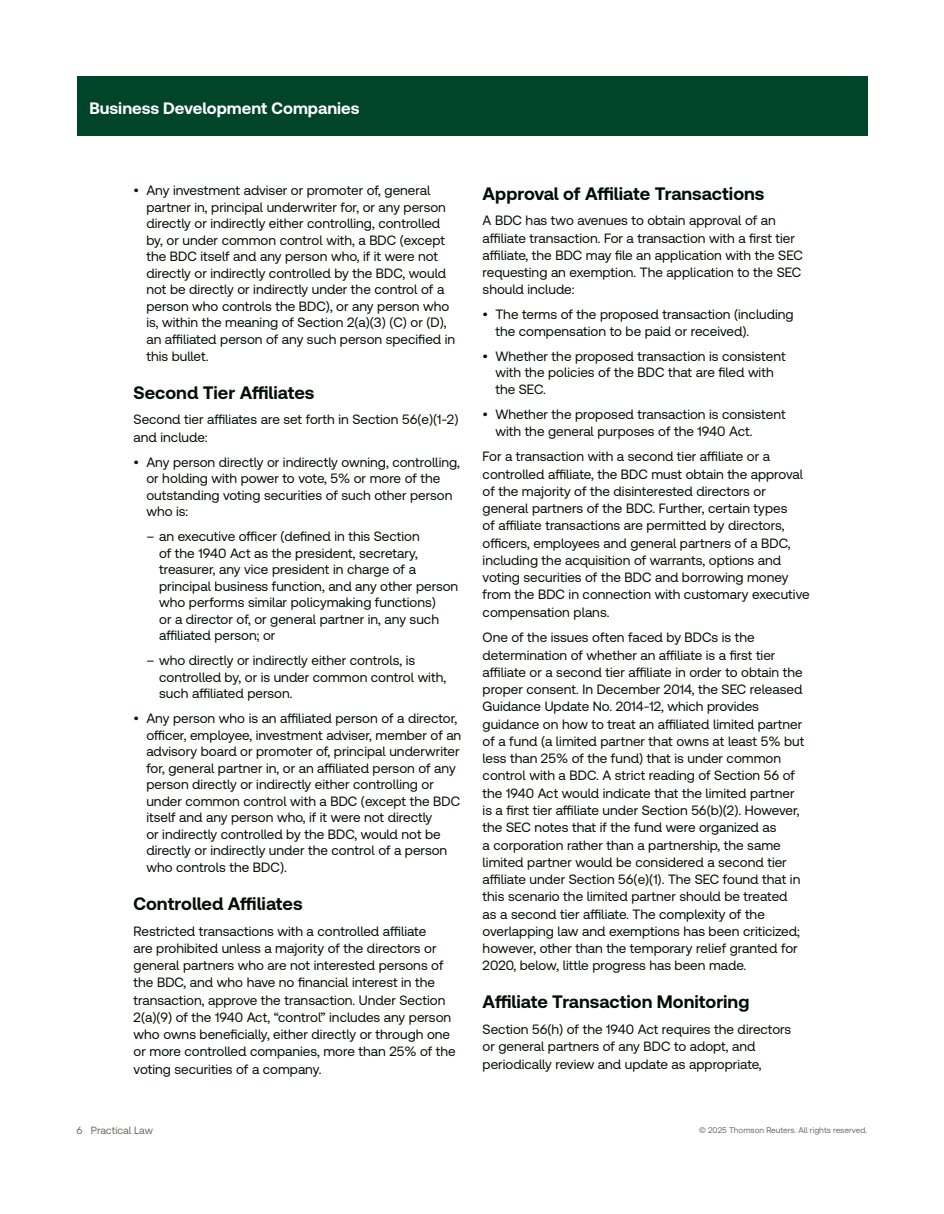
<style>
.page{position:relative;width:944px;height:1214px;background:#fff}
.page>*{position:absolute;margin:0;border:0;box-sizing:border-box;transform-origin:0 0}
.t1{font:700 18px "Clario";color:#020f06}
.t2{font:700 16.5px "Clario";color:#fff}
.t3{font:13.5px/17.2px "Clario";color:#020f06}
.t4{font:10.5px "Clario";color:#676d66}
.t5{font:8.25px "Clario";color:#676d66}
</style>
<div class="page">
<div style="left:77px;top:77px;width:790px;height:59px;background:#004529"></div>
<p class="t2" style="left:89px;top:98px;width:272px">Business Development Companies</p>
<p class="t3" style="left:146px;top:182px;width:310px;line-height:16.5px;text-indent:-13px">• Any investment adviser or promoter of, general partner in, principal underwriter for, or any person directly or indirectly either controlling, controlled by, or under common control with, a BDC (except the BDC itself and any person who, if it were not directly or indirectly controlled by the BDC, would not be directly or indirectly under the control of a person who controls the BDC), or any person who is, within the meaning of Section 2(a)(3) (C) or (D), an affiliated person of any such person specified in this bullet.</p>
<h1 class="t1" style="left:134px;top:381px;width:182px">Second Tier Affiliates</h1>
<p class="t3" style="left:134px;top:410px;width:326px">Second tier affiliates are set forth in Section 56(e)(1-2) and include:</p>
<p class="t3" style="left:146px;top:453px;width:315px;line-height:16.5px;text-indent:-13px">• Any person directly or indirectly owning, controlling, or holding with power to vote, 5% or more of the outstanding voting securities of such other person who is:</p>
<p class="t3" style="left:159px;top:527px;width:301px;line-height:16.5px;text-indent:-13px">– an executive officer (defined in this Section<br>of the 1940 Act as the president, secretary, treasurer, any vice president in charge of a principal business function, and any other person who performs similar policymaking functions)<br>or a director of, or general partner in, any such affiliated person; or</p>
<p class="t3" style="left:159px;top:651px;width:288px;line-height:16.5px;text-indent:-13px">– who directly or indirectly either controls, is controlled by, or is under common control with, such affiliated person.</p>
<p class="t3" style="left:146px;top:709px;width:316px;line-height:16.5px;text-indent:-13px">• Any person who is an affiliated person of a director, officer, employee, investment adviser, member of an advisory board or promoter of, principal underwriter for, general partner in, or an affiliated person of any person directly or indirectly either controlling or under common control with a BDC (except the BDC itself and any person who, if it were not directly<br>or indirectly controlled by the BDC, would not be directly or indirectly under the control of a person who controls the BDC).</p>
<h1 class="t1" style="left:134px;top:892px;width:170px">Controlled Affiliates</h1>
<p class="t3" style="left:134px;top:921px;width:324px">Restricted transactions with a controlled affiliate<br>are prohibited unless a majority of the directors or general partners who are not interested persons of the BDC, and who have no financial interest in the transaction, approve the transaction. Under Section 2(a)(9) of the 1940 Act, “control” includes any person who owns beneficially, either directly or through one or more controlled companies, more than 25% of the voting securities of a company.</p>
<h1 class="t1" style="left:482px;top:182px;width:283px">Approval of Affiliate Transactions</h1>
<p class="t3" style="left:482px;top:212px;width:322px">A BDC has two avenues to obtain approval of an affiliate transaction. For a transaction with a first tier affiliate, the BDC may file an application with the SEC requesting an exemption. The application to the SEC should include:</p>
<p class="t3" style="left:495px;top:306px;width:300px;line-height:16.5px;text-indent:-13px">• The terms of the proposed transaction (including the compensation to be paid or received).</p>
<p class="t3" style="left:495px;top:347px;width:292px;line-height:16.5px;text-indent:-13px">• Whether the proposed transaction is consistent with the policies of the BDC that are filed with the SEC.</p>
<p class="t3" style="left:495px;top:405px;width:292px;line-height:16.5px;text-indent:-13px">• Whether the proposed transaction is consistent with the general purposes of the 1940 Act.</p>
<p class="t3" style="left:482px;top:447px;width:328px">For a transaction with a second tier affiliate or a controlled affiliate, the BDC must obtain the approval of the majority of the disinterested directors or general partners of the BDC. Further, certain types<br>of affiliate transactions are permitted by directors, officers, employees and general partners of a BDC, including the acquisition of warrants, options and voting securities of the BDC and borrowing money from the BDC in connection with customary executive compensation plans.</p>
<p class="t3" style="left:482px;top:628px;width:323px">One of the issues often faced by BDCs is the determination of whether an affiliate is a first tier affiliate or a second tier affiliate in order to obtain the proper consent. In December 2014, the SEC released Guidance Update No. 2014-12, which provides guidance on how to treat an affiliated limited partner of a fund (a limited partner that owns at least 5% but less than 25% of the fund) that is under common control with a BDC. A strict reading of Section 56 of the 1940 Act would indicate that the limited partner is a first tier affiliate under Section 56(b)(2). However, the SEC notes that if the fund were organized as<br>a corporation rather than a partnership, the same limited partner would be considered a second tier affiliate under Section 56(e)(1). The SEC found that in this scenario the limited partner should be treated as a second tier affiliate. The complexity of the overlapping law and exemptions has been criticized; however, other than the temporary relief granted for 2020, below, little progress has been made.</p>
<h1 class="t1" style="left:482px;top:990px;width:268px">Affiliate Transaction Monitoring</h1>
<p class="t3" style="left:482px;top:1020px;width:310px">Section 56(h) of the 1940 Act requires the directors or general partners of any BDC to adopt, and periodically review and update as appropriate,</p>
<p class="t4" style="left:77px;top:1124px;width:78px">6 Practical Law</p>
<p class="t5" style="left:699px;top:1124px;width:170px">© 2025 Thomson Reuters. All rights reserved.</p>
</div>
